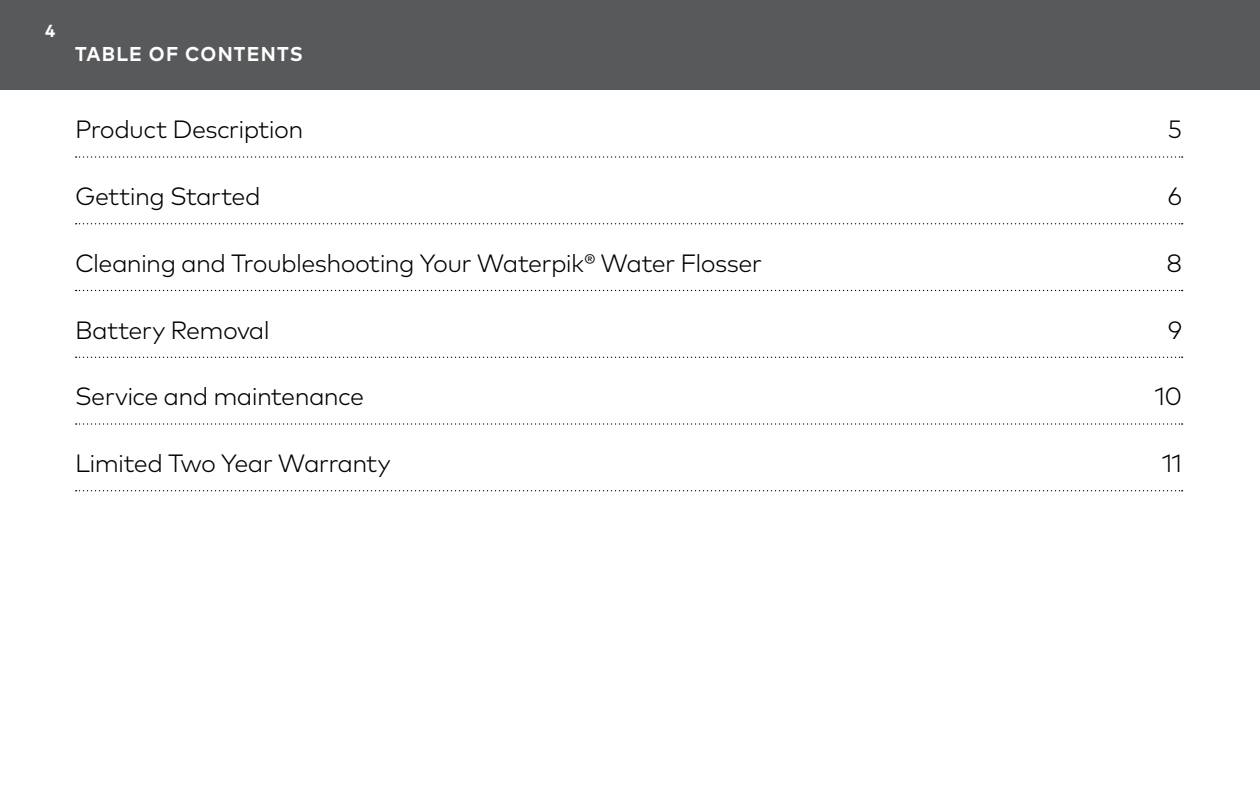
<style>
.page{position:relative;width:1260px;height:810px;background:#fff}
.page>*{position:absolute;margin:0;border:0;box-sizing:border-box;transform-origin:0 0}
.t1{font:300 25px "Mark Pro";letter-spacing:-.025em;color:#000}
.t2{font:700 20px "Mark Pro";letter-spacing:.06em;color:#fff;scale:.96 1}
.t3{font:700 17.5px "Mark Pro";color:#fff}
</style>
<div class="page">
<div style="left:0;top:0;width:1260px;height:90px;background:#58595b"></div>
<svg style="left:76px;top:156px;width:1107px;height:2px"></svg>
<svg style="left:76px;top:223px;width:1107px;height:1px"></svg>
<svg style="left:76px;top:290px;width:1107px;height:1px"></svg>
<svg style="left:76px;top:357px;width:1107px;height:1px"></svg>
<svg style="left:76px;top:423px;width:1107px;height:2px"></svg>
<svg style="left:76px;top:490px;width:1107px;height:1px"></svg>
<p class="t3" style="left:45px;top:17px;width:12px">4</p>
<p class="t2" style="left:75px;top:39px;width:239px">TABLE OF CONTENTS</p>
<p class="t1" style="left:75px;top:111px;width:230px">Product Description</p>
<p class="t1" style="left:1168px;top:111px;width:16px">5</p>
<p class="t1" style="left:75px;top:178px;width:187px">Getting Started</p>
<p class="t1" style="left:1168px;top:178px;width:16px">6</p>
<p class="t1" style="left:75px;top:244px;width:688px">Cleaning and Troubleshooting Your Waterpik® Water Flosser</p>
<p class="t1" style="left:1167px;top:244px;width:17px">8</p>
<p class="t1" style="left:75px;top:311px;width:196px">Battery Removal</p>
<p class="t1" style="left:1168px;top:311px;width:16px">9</p>
<p class="t1" style="left:75px;top:378px;width:291px">Service and maintenance</p>
<p class="t1" style="left:1154px;top:378px;width:29px">10</p>
<p class="t1" style="left:75px;top:445px;width:317px">Limited Two Year Warranty</p>
<p class="t1" style="left:1162px;top:445px;width:22px">11</p>
</div>
